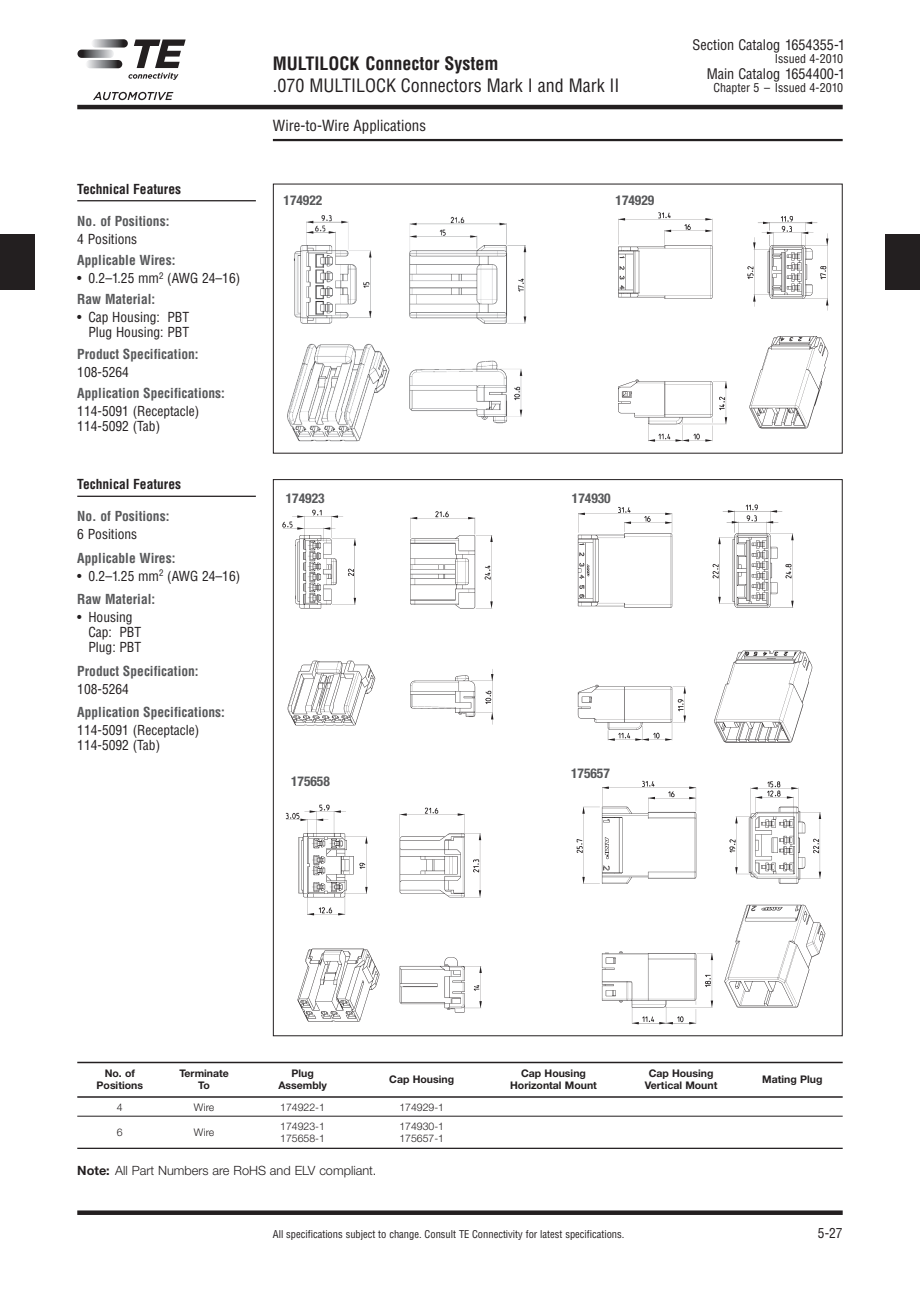
<style>
.page{position:relative;width:920px;height:1290px;background:#fff}
.page>*{position:absolute;margin:0;border:0;box-sizing:border-box;transform-origin:0 0}
.t1{font:condensed 18px "Helvetica";color:#231f20}
.t2{font:700 condensed 18px "Helvetica";color:#231f20}
.t3{font:condensed 15px "Helvetica";color:#231f20}
.t4{font:condensed 14.25px "Helvetica";color:#231f20}
.t5{font:condensed 13.5px/15px "Helvetica";color:#231f20}
.t6{font:700 condensed 13.5px "Helvetica";color:#57585a}
.t7{font:700 condensed 13.5px "Helvetica Neue";color:#57585a}
.t8{font:700 condensed 13.5px "Helvetica";color:#231f20}
.t9{font:300 12.75px "Helvetica Neue";color:#231f20}
.t10{font:condensed 12px "Helvetica";color:#231f20}
.t11{font:700 10.5px "Helvetica Neue";color:#231f20}
.t12{font:condensed 10.5px "Helvetica";color:#231f20}
.t13{font:300 10.5px "Helvetica Neue";color:#231f20}
.s1{font-weight:700;color:#57585a}
.s2{color:#fff}
.s3{font-weight:700}
</style>
<div class="page">
<hr style="left:273px;top:139px;width:570px;height:2px;background:#231f20">
<hr style="left:77px;top:105px;width:766px;height:4px;background:#231f20">
<div style="left:77px;top:1210px;width:766px;height:5px;background:#231f20"></div>
<div style="left:885px;top:235px;width:35px;height:55px;background:#231f20"></div>
<div style="left:0;top:235px;width:35px;height:55px;background:#231f20"></div>
<svg style="left:93px;top:92px;width:80px;height:8px"></svg>
<svg style="left:91px;top:39px;width:37px;height:9px"></svg>
<svg style="left:86px;top:60px;width:36px;height:8px"></svg>
<svg style="left:77px;top:50px;width:37px;height:8px"></svg>
<svg style="left:128px;top:40px;width:58px;height:40px"></svg>
<img style="left:287px;top:215px;width:240px;height:227px">
<div style="left:273px;top:184px;width:570px;height:270px;border:1px solid #231f20"></div>
<hr style="left:77px;top:200px;width:179px;height:1px;background:#231f20">
<hr style="left:77px;top:496px;width:179px;height:1px;background:#231f20">
<hr style="left:77px;top:1062px;width:766px;height:1px;background:#231f20">
<hr style="left:77px;top:1096px;width:766px;height:2px;background:#231f20">
<hr style="left:77px;top:1116px;width:766px;height:1px;background:#231f20">
<hr style="left:77px;top:1148px;width:766px;height:1px;background:#231f20">
<img style="left:282px;top:509px;width:212px;height:217px">
<img style="left:618px;top:212px;width:211px;height:230px">
<img style="left:576px;top:780px;width:250px;height:245px">
<img style="left:285px;top:804px;width:197px;height:218px">
<img style="left:577px;top:504px;width:236px;height:239px">
<p class="t8" style="left:77px;top:181px;width:105px">Technical Features</p>
<p class="t6" style="left:77px;top:213px;width:94px">No. of Positions:</p>
<p class="t5" style="left:77px;top:232px;width:61px">4 Positions</p>
<p class="t6" style="left:77px;top:253px;width:100px">Applicable Wires:</p>
<p class="t5" style="left:77px;top:268px;width:164px;line-height:21.5px">• 0.2–1.25 mm<sup>2</sup> (AWG 24–16)<br><span class="s1">Raw Material:</span></p>
<p class="t5" style="left:77px;top:310px;width:113px;text-align:right">• Cap Housing: PBT<br>Plug Housing: PBT</p>
<p class="t6" style="left:77px;top:346px;width:123px">Product Specification:</p>
<p class="t5" style="left:77px;top:365px;width:53px">108-5264</p>
<p class="t6" style="left:77px;top:386px;width:149px">Application Specifications:</p>
<p class="t5" style="left:77px;top:404px;width:124px">114-5091 (Receptacle)<br>114-5092 (Tab)</p>
<p class="t8" style="left:77px;top:477px;width:105px">Technical Features</p>
<p class="t6" style="left:77px;top:509px;width:94px">No. of Positions:</p>
<p class="t5" style="left:77px;top:527px;width:61px">6 Positions</p>
<p class="t6" style="left:77px;top:550px;width:100px">Applicable Wires:</p>
<p class="t5" style="left:77px;top:564px;width:164px;line-height:23.5px">• 0.2–1.25 mm<sup>2</sup> (AWG 24–16)<br><span class="s1">Raw Material:</span></p>
<p class="t5" style="left:88px;top:610px;width:54px;text-indent:-11px">• Housing<br>Cap: PBT<br>Plug: PBT</p>
<p class="t6" style="left:77px;top:663px;width:123px">Product Specification:</p>
<p class="t5" style="left:77px;top:681px;width:53px">108-5264</p>
<p class="t6" style="left:77px;top:705px;width:149px">Application Specifications:</p>
<p class="t5" style="left:77px;top:723px;width:124px">114-5091 (Receptacle)<br>114-5092 (Tab)</p>
<h1 class="t2" style="left:273px;top:53px;width:227px">MULTILOCK Connector System</h1>
<h1 class="t1" style="left:273px;top:75px;width:348px">.070 MULTILOCK Connectors Mark I and Mark II</h1>
<p class="t3" style="left:273px;top:117px;width:155px">Wire-to-Wire Applications</p>
<p class="t7" style="left:284px;top:192px;width:40px">174922</p>
<p class="t7" style="left:615px;top:192px;width:40px">174929</p>
<p class="t7" style="left:286px;top:490px;width:40px">174923</p>
<p class="t7" style="left:291px;top:773px;width:40px">175658</p>
<p class="t7" style="left:572px;top:490px;width:40px">174930</p>
<p class="t7" style="left:571px;top:765px;width:40px">175657</p>
<p class="t4" style="left:692px;top:36px;width:154px">Section Catalog 1654355-1</p>
<p class="t10" style="left:775px;top:52px;width:72px">Issued 4-2010<span class="s2">.</span></p>
<p class="t4" style="left:707px;top:66px;width:140px">Main Catalog 1654400-1</p>
<p class="t10" style="left:713px;top:81px;width:133px">Chapter 5 – Issued 4-2010<span class="s2">.</span></p>
<p class="t11" style="left:521px;top:1069px;width:66px">Cap Housing</p>
<p class="t11" style="left:649px;top:1069px;width:66px">Cap Housing</p>
<p class="t11" style="left:105px;top:1069px;width:32px">No. of</p>
<p class="t11" style="left:179px;top:1069px;width:51px">Terminate</p>
<p class="t11" style="left:291px;top:1069px;width:24px">Plug</p>
<p class="t11" style="left:389px;top:1075px;width:66px">Cap Housing</p>
<p class="t11" style="left:97px;top:1081px;width:48px">Positions</p>
<p class="t11" style="left:198px;top:1081px;width:13px">To</p>
<p class="t11" style="left:278px;top:1081px;width:50px">Assembly</p>
<p class="t11" style="left:510px;top:1081px;width:88px">Horizontal Mount</p>
<p class="t11" style="left:645px;top:1081px;width:74px">Vertical Mount</p>
<p class="t13" style="left:117px;top:1103px;width:7px">4</p>
<p class="t13" style="left:194px;top:1103px;width:22px">Wire</p>
<p class="t13" style="left:280px;top:1103px;width:46px">174922-1</p>
<p class="t13" style="left:399px;top:1103px;width:46px">174929-1</p>
<p class="t13" style="left:117px;top:1128px;width:7px">6</p>
<p class="t13" style="left:194px;top:1128px;width:22px">Wire</p>
<p class="t13" style="left:280px;top:1122px;width:46px">174923-1</p>
<p class="t13" style="left:399px;top:1122px;width:46px">174930-1</p>
<p class="t13" style="left:280px;top:1135px;width:46px">175658-1</p>
<p class="t13" style="left:399px;top:1135px;width:46px">175657-1</p>
<p class="t9" style="left:77px;top:1166px;width:301px"><span class="s3">Note:</span> All Part Numbers are RoHS and ELV compliant.</p>
<p class="t11" style="left:762px;top:1075px;width:62px">Mating Plug</p>
<p class="t12" style="left:273px;top:1228px;width:353px">All specifications subject to change. Consult TE Connectivity for latest specifications.</p>
<p class="t5" style="left:818px;top:1225px;width:26px">5-27</p>
</div>
